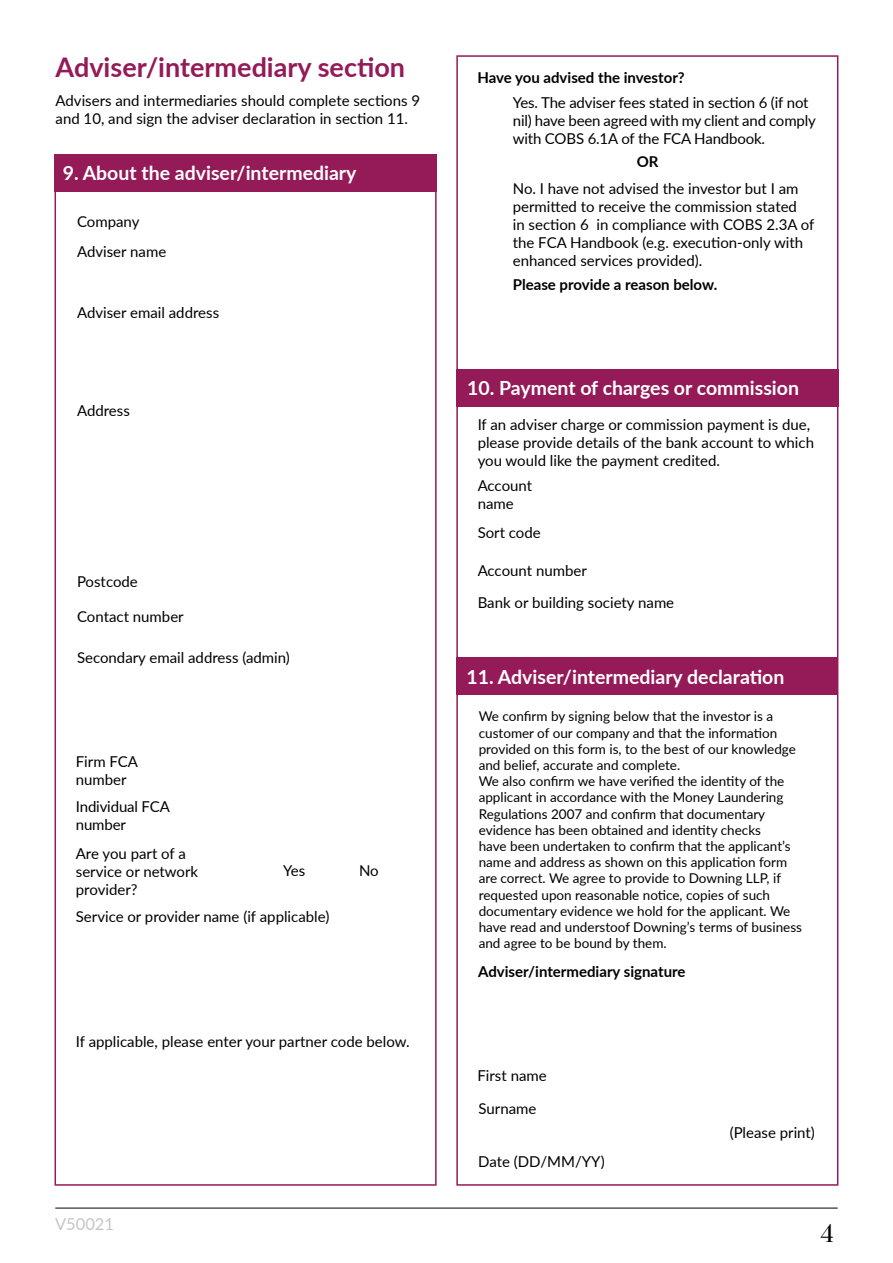
<style>
.page{position:relative;width:893px;height:1263px;background:#fff}
.page>*{position:absolute;margin:0;border:0;box-sizing:border-box;transform-origin:0 0}
.t1{font:700 27px "Lato";color:#941a58}
.t2{font:22.5px "Prata";color:#000}
.t3{font:700 19.5px "Lato";color:#fff}
.t4{font:16.5px "Lato";color:#c6c6c6}
.t5{font:15px/18px "Lato";color:#000}
.t6{font:700 15px "Lato";color:#000}
.t7{font:13.5px/16.2px "Lato";color:#000}
</style>
<div class="page">
<div style="left:55px;top:154px;width:382px;height:38px;background:#941a58"></div>
<div style="left:456px;top:369px;width:382px;height:38px;background:#941a58"></div>
<div style="left:456px;top:657px;width:382px;height:38px;background:#941a58"></div>
<hr style="left:55px;top:1208px;width:783px;height:1px;background:#000">
<h1 class="t1" style="left:56px;top:47px;width:351px">Adviser/intermediary section</h1>
<p class="t5" style="left:56px;top:91px;width:366px">Advisers and intermediaries should complete sections 9 and 10, and sign the adviser declaration in section 11.</p>
<h3 class="t3" style="left:63px;top:158px;width:295px">9. About the adviser/intermediary</h3>
<p class="t5" style="left:77px;top:212px;width:64px">Company</p>
<p class="t5" style="left:77px;top:242px;width:91px">Adviser name</p>
<p class="t5" style="left:77px;top:303px;width:144px">Adviser email address</p>
<p class="t5" style="left:77px;top:401px;width:54px">Address</p>
<p class="t5" style="left:77px;top:572px;width:62px">Postcode</p>
<p class="t5" style="left:77px;top:607px;width:108px">Contact number</p>
<p class="t5" style="left:77px;top:648px;width:214px">Secondary email address (admin)</p>
<p class="t5" style="left:76px;top:751px;width:64px">Firm FCA number</p>
<p class="t5" style="left:76px;top:797px;width:95px">Individual FCA number</p>
<p class="t5" style="left:76px;top:844px;width:124px">Are you part of a service or network provider?</p>
<p class="t5" style="left:283px;top:861px;width:24px">Yes</p>
<p class="t5" style="left:359px;top:861px;width:21px">No</p>
<p class="t5" style="left:76px;top:907px;width:255px">Service or provider name (if applicable)</p>
<p class="t5" style="left:76px;top:1032px;width:335px">If applicable, please enter your partner code below.</p>
<p class="t4" style="left:55px;top:1212px;width:61px">V50021</p>
<p class="t6" style="left:477px;top:67px;width:209px">Have you advised the investor?</p>
<p class="t5" style="left:513px;top:93px;width:305px">Yes. The adviser fees stated in section 6 (if not nil) have been agreed with my client and comply with COBS 6.1A of the FCA Handbook.</p>
<p class="t6" style="left:637px;top:150px;width:23px">OR</p>
<p class="t5" style="left:513px;top:179px;width:303px">No. I have not advised the investor but I am permitted to receive the commission stated<br>in section 6 in compliance with COBS 2.3A of the FCA Handbook (e.g. execution-only with enhanced services provided).</p>
<p class="t6" style="left:513px;top:273px;width:206px">Please provide a reason below.</p>
<h3 class="t3" style="left:467px;top:374px;width:333px">10. Payment of charges or commission</h3>
<p class="t5" style="left:478px;top:415px;width:338px">If an adviser charge or commission payment is due, please provide details of the bank account to which you would like the payment credited.</p>
<p class="t5" style="left:478px;top:476px;width:56px">Account name</p>
<p class="t5" style="left:478px;top:523px;width:65px">Sort code</p>
<p class="t5" style="left:478px;top:554px;width:198px;line-height:32px">Account number<br>Bank or building society name</p>
<h3 class="t3" style="left:466px;top:662px;width:319px">11. Adviser/intermediary declaration</h3>
<p class="t7" style="left:479px;top:708px;width:325px">We confirm by signing below that the investor is a customer of our company and that the information provided on this form is, to the best of our knowledge and belief, accurate and complete.<br>We also confirm we have verified the identity of the applicant in accordance with the Money Laundering Regulations 2007 and confirm that documentary evidence has been obtained and identity checks<br>have been undertaken to confirm that the applicant’s name and address as shown on this application form are correct. We agree to provide to Downing LLP, if requested upon reasonable notice, copies of such documentary evidence we hold for the applicant. We have read and understoof Downing’s terms of business and agree to be bound by them.</p>
<p class="t6" style="left:478px;top:960px;width:209px">Adviser/intermediary signature</p>
<p class="t5" style="left:477px;top:1065px;width:71px">First name</p>
<p class="t5" style="left:479px;top:1099px;width:59px">Surname</p>
<p class="t5" style="left:478px;top:1152px;width:128px">Date (DD/MM/YY)</p>
<p class="t5" style="left:730px;top:1123px;width:87px">(Please print)</p>
<h2 class="t2" style="left:821px;top:1215px;width:15px">4</h2>
</div>
